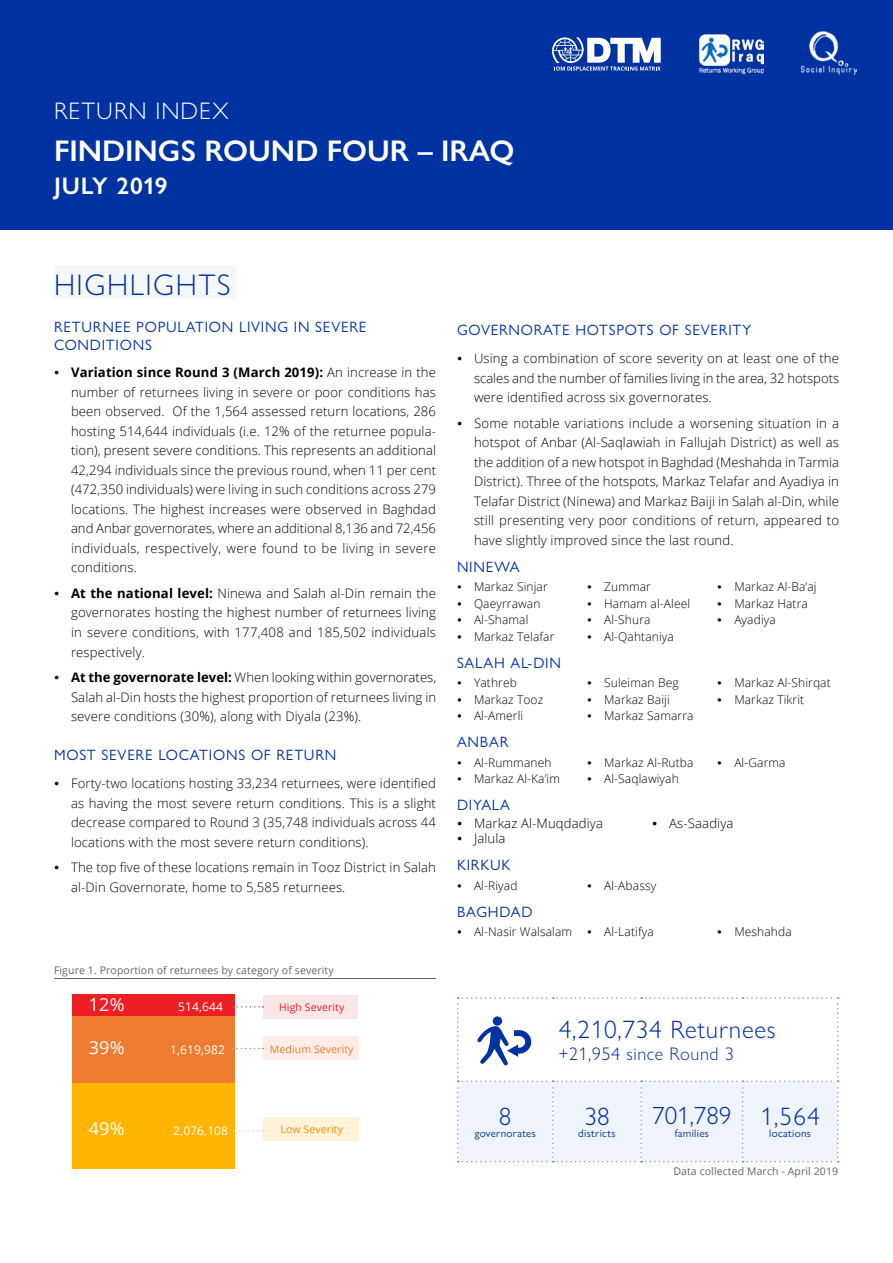
<style>
.page{position:relative;width:893px;height:1263px;background:#fff}
.page>*{position:absolute;margin:0;border:0;box-sizing:border-box;transform-origin:0 0}
.t1{font:600 30px "Gill Sans Nova";color:#fff}
.t2{font:300 30px "Gill Sans Nova";letter-spacing:.05em;color:#0033a1}
.t3{font:300 25.2px "Gill Sans Nova";letter-spacing:.03em;color:#0033a1}
.t4{font:300 25.05px "Gill Sans Nova";color:#0033a1}
.t5{font:300 24px "Gill Sans Nova";letter-spacing:.04em;color:#fff}
.t6{font:600 24px "Gill Sans Nova";letter-spacing:.015em;color:#fff}
.t7{font:300 18.3px "Gill Sans Nova";letter-spacing:.03em;color:#0033a1}
.t8{font:18px "Open Sans";color:#fff}
.t9{font:15px/18px "Gill Sans Nova";letter-spacing:.05em;color:#0033a1}
.t10{font:300 13.2px/19.5px "Open Sans";letter-spacing:.01em;color:#000;text-align:justify}
.t11{font:300 12px "Open Sans";letter-spacing:.01em;color:#000}
.t12{font:12px "Open Sans";letter-spacing:.01em;color:#fff}
.t13{font:11.1px "Gill Sans Nova";letter-spacing:.03em;color:#0033a1}
.t14{font:10.5px "Open Sans";letter-spacing:.01em;color:#61646a}
.t15{font:10.5px "Open Sans";letter-spacing:.01em;color:#ed7c30}
.t16{font:10.5px "Open Sans";letter-spacing:.01em;color:#ed1f24}
.t17{font:10.5px "Open Sans";letter-spacing:.01em;color:#ff9000}
.s1{font-family:"Gill Sans Nova";font-weight:600}
.s2{font-weight:700}
</style>
<div class="page">
<div style="left:0;top:0;width:893px;height:230px;background:#0033a1"></div>
<div style="left:54px;top:266px;width:181px;height:32px;background:#f5f7fb"></div>
<hr style="left:54px;top:978px;width:382px;height:1px;background:#61646a">
<img style="left:801px;top:32px;width:56px;height:42px">
<svg style="left:552px;top:37px;width:109px;height:34px"></svg>
<svg style="left:457px;top:997px;width:382px;height:165px"></svg>
<img style="left:699px;top:34px;width:64px;height:41px">
<div style="left:264px;top:995px;width:94px;height:24px;background:#f9e6e7"></div>
<div style="left:264px;top:1036px;width:95px;height:24px;background:#ffece6"></div>
<div style="left:264px;top:1117px;width:95px;height:24px;background:#fef3d9"></div>
<div style="left:73px;top:1082px;width:162px;height:87px;background:#ffb500"></div>
<div style="left:73px;top:1015px;width:162px;height:67px;background:#ed7c30"></div>
<div style="left:73px;top:994px;width:162px;height:21px;background:#ed1f24"></div>
<svg style="left:233px;top:1006px;width:30px;height:1px"></svg>
<svg style="left:233px;top:1048px;width:30px;height:1px"></svg>
<svg style="left:233px;top:1130px;width:30px;height:1px"></svg>
<h3 class="t5" style="left:54px;top:96px;width:176px">RETURN INDEX</h3>
<h1 class="t1" style="left:54px;top:132px;width:462px">FINDINGS ROUND FOUR – IRAQ</h1>
<h3 class="t6" style="left:54px;top:171px;width:115px">JULY 2019</h3>
<h1 class="t2" style="left:54px;top:266px;width:178px">HIGHLIGHTS</h1>
<p class="t9" style="left:54px;top:318px;width:314px">RETURNEE POPULATION LIVING IN SEVERE<br>CONDITIONS</p>
<p class="t10" style="left:71px;top:362px;width:367px;text-indent:-17px"><span class="s1">•</span> <span class="s2">Variation since Round 3 (March 2019):</span> An increase in the number of returnees living in severe or poor conditions has been observed. Of the 1,564 assessed return locations, 286 hosting 514,644 individuals (i.e. 12% of the returnee popula&shy;tion), present severe conditions. This represents an additional 42,294 individuals since the previous round, when 11 per cent (472,350 individuals) were living in such conditions across 279 locations. The highest increases were observed in Baghdad and Anbar governorates, where an additional 8,136 and 72,456 individuals, respectively, were found to be living in severe conditions.</p>
<p class="t10" style="left:71px;top:583px;width:367px;text-indent:-17px"><span class="s1">•</span> <span class="s2">At the national level:</span> Ninewa and Salah al-Din remain the governorates hosting the highest number of returnees living in severe conditions, with 177,408 and 185,502 individuals respectively.</p>
<p class="t10" style="left:71px;top:667px;width:367px;text-indent:-17px"><span class="s1">•</span> <span class="s2">At the governorate level:</span> When looking within governorates, Salah al-Din hosts the highest proportion of returnees living in severe conditions (30%), along with Diyala (23%).</p>
<p class="t9" style="left:54px;top:746px;width:284px">MOST SEVERE LOCATIONS OF RETURN</p>
<p class="t10" style="left:71px;top:773px;width:366px;text-indent:-17px"><span class="s1">•</span> Forty-two locations hosting 33,234 returnees, were identified as having the most severe return conditions. This is a slight decrease compared to Round 3 (35,748 individuals across 44 locations with the most severe return conditions).</p>
<p class="t10" style="left:71px;top:857px;width:366px;text-indent:-17px"><span class="s1">•</span> The top five of these locations remain in Tooz District in Salah al-Din Governorate, home to 5,585 returnees.</p>
<p class="t14" style="left:54px;top:963px;width:281px">Figure 1. Proportion of returnees by category of severity</p>
<h3 class="t8" style="left:89px;top:992px;width:37px">12%</h3>
<p class="t12" style="left:178px;top:998px;width:46px">514,644</p>
<p class="t16" style="left:279px;top:1000px;width:67px">High Severity</p>
<h3 class="t8" style="left:89px;top:1035px;width:37px">39%</h3>
<p class="t12" style="left:170px;top:1041px;width:56px">1,619,982</p>
<p class="t15" style="left:270px;top:1041px;width:85px">Medium Severity</p>
<h3 class="t8" style="left:89px;top:1116px;width:37px">49%</h3>
<p class="t12" style="left:173px;top:1122px;width:56px">2,076,108</p>
<p class="t17" style="left:280px;top:1122px;width:64px">Low Severity</p>
<p class="t9" style="left:457px;top:320px;width:296px">GOVERNORATE HOTSPOTS OF SEVERITY</p>
<p class="t10" style="left:474px;top:348px;width:367px;text-indent:-17px"><span class="s1">•</span> Using a combination of score severity on at least one of the scales and the number of families living in the area, 32 hotspots were identified across six governorates.</p>
<p class="t10" style="left:474px;top:413px;width:367px;text-indent:-17px"><span class="s1">•</span> Some notable variations include a worsening situation in a hotspot of Anbar (Al-Saqlawiah in Fallujah District) as well as the addition of a new hotspot in Baghdad (Meshahda in Tarmia District). Three of the hotspots, Markaz Telafar and Ayadiya in Telafar District (Ninewa) and Markaz Baiji in Salah al-Din, while still presenting very poor conditions of return, appeared to have slightly improved since the last round.</p>
<p class="t9" style="left:457px;top:557px;width:64px">NINEWA</p>
<p class="t11" style="left:457px;top:579px;width:92px"><span class="s1">•</span> Markaz Sinjar</p>
<p class="t11" style="left:457px;top:595px;width:85px"><span class="s1">•</span> Qaeyrrawan</p>
<p class="t11" style="left:457px;top:612px;width:73px"><span class="s1">•</span> Al-Shamal</p>
<p class="t11" style="left:457px;top:628px;width:99px"><span class="s1">•</span> Markaz Telafar</p>
<p class="t11" style="left:717px;top:579px;width:101px"><span class="s1">•</span> Markaz Al-Ba’aj</p>
<p class="t11" style="left:717px;top:595px;width:92px"><span class="s1">•</span> Markaz Hatra</p>
<p class="t11" style="left:717px;top:612px;width:60px"><span class="s1">•</span> Ayadiya</p>
<p class="t11" style="left:587px;top:579px;width:65px"><span class="s1">•</span> Zummar</p>
<p class="t11" style="left:587px;top:595px;width:104px"><span class="s1">•</span> Hamam al-Aleel</p>
<p class="t11" style="left:587px;top:612px;width:65px"><span class="s1">•</span> Al-Shura</p>
<p class="t11" style="left:587px;top:628px;width:88px"><span class="s1">•</span> Al-Qahtaniya</p>
<p class="t9" style="left:457px;top:653px;width:106px">SALAH AL-DIN</p>
<p class="t11" style="left:457px;top:675px;width:61px"><span class="s1">•</span> Yathreb</p>
<p class="t11" style="left:457px;top:691px;width:88px"><span class="s1">•</span> Markaz Tooz</p>
<p class="t11" style="left:457px;top:708px;width:68px"><span class="s1">•</span> Al-Amerli</p>
<p class="t9" style="left:457px;top:733px;width:53px">ANBAR</p>
<p class="t11" style="left:457px;top:754px;width:96px"><span class="s1">•</span> Al-Rummaneh</p>
<p class="t11" style="left:457px;top:771px;width:105px"><span class="s1">•</span> Markaz Al-Ka’im</p>
<p class="t11" style="left:587px;top:675px;width:93px"><span class="s1">•</span> Suleiman Beg</p>
<p class="t11" style="left:587px;top:691px;width:84px"><span class="s1">•</span> Markaz Baiji</p>
<p class="t11" style="left:587px;top:708px;width:108px"><span class="s1">•</span> Markaz Samarra</p>
<p class="t11" style="left:587px;top:754px;width:108px"><span class="s1">•</span> Markaz Al-Rutba</p>
<p class="t11" style="left:587px;top:771px;width:93px"><span class="s1">•</span> Al-Saqlawiyah</p>
<p class="t11" style="left:717px;top:675px;width:115px"><span class="s1">•</span> Markaz Al-Shirqat</p>
<p class="t11" style="left:717px;top:691px;width:88px"><span class="s1">•</span> Markaz Tikrit</p>
<p class="t11" style="left:717px;top:754px;width:70px"><span class="s1">•</span> Al-Garma</p>
<p class="t9" style="left:457px;top:796px;width:55px">DIYALA</p>
<p class="t10" style="left:457px;top:813px;width:148px"><span class="s1">•</span> Markaz Al-Muqdadiya</p>
<p class="t10" style="left:457px;top:828px;width:50px"><span class="s1">•</span> Jalula</p>
<p class="t10" style="left:652px;top:813px;width:83px"><span class="s1">•</span> As-Saadiya</p>
<p class="t9" style="left:457px;top:856px;width:55px">KIRKUK</p>
<p class="t11" style="left:457px;top:877px;width:62px"><span class="s1">•</span> Al-Riyad</p>
<p class="t11" style="left:587px;top:877px;width:71px"><span class="s1">•</span> Al-Abassy</p>
<p class="t9" style="left:457px;top:902px;width:77px">BAGHDAD</p>
<p class="t11" style="left:457px;top:924px;width:198px"><span class="s1">•</span> Al-Nasir Walsalam <span class="s1">•</span> Al-Latifya</p>
<p class="t11" style="left:717px;top:924px;width:76px"><span class="s1">•</span> Meshahda</p>
<h2 class="t3" style="left:499px;top:1100px;width:14px">8</h2>
<p class="t13" style="left:475px;top:1126px;width:63px">governorates</p>
<h2 class="t3" style="left:559px;top:1014px;width:218px">4,210,734 Returnees</h2>
<h3 class="t7" style="left:559px;top:1042px;width:177px">+21,954 since Round 3</h3>
<h2 class="t3" style="left:584px;top:1100px;width:27px">38</h2>
<p class="t13" style="left:578px;top:1126px;width:39px">districts</p>
<h2 class="t3" style="left:760px;top:1100px;width:61px">1,564</h2>
<p class="t13" style="left:769px;top:1126px;width:43px">locations</p>
<p class="t14" style="left:673px;top:1164px;width:166px">Data collected March - April 2019</p>
<h3 class="t4" style="left:652px;top:1100px;width:81px">701,789</h3>
<p class="t13" style="left:675px;top:1126px;width:36px">families</p>
</div>
